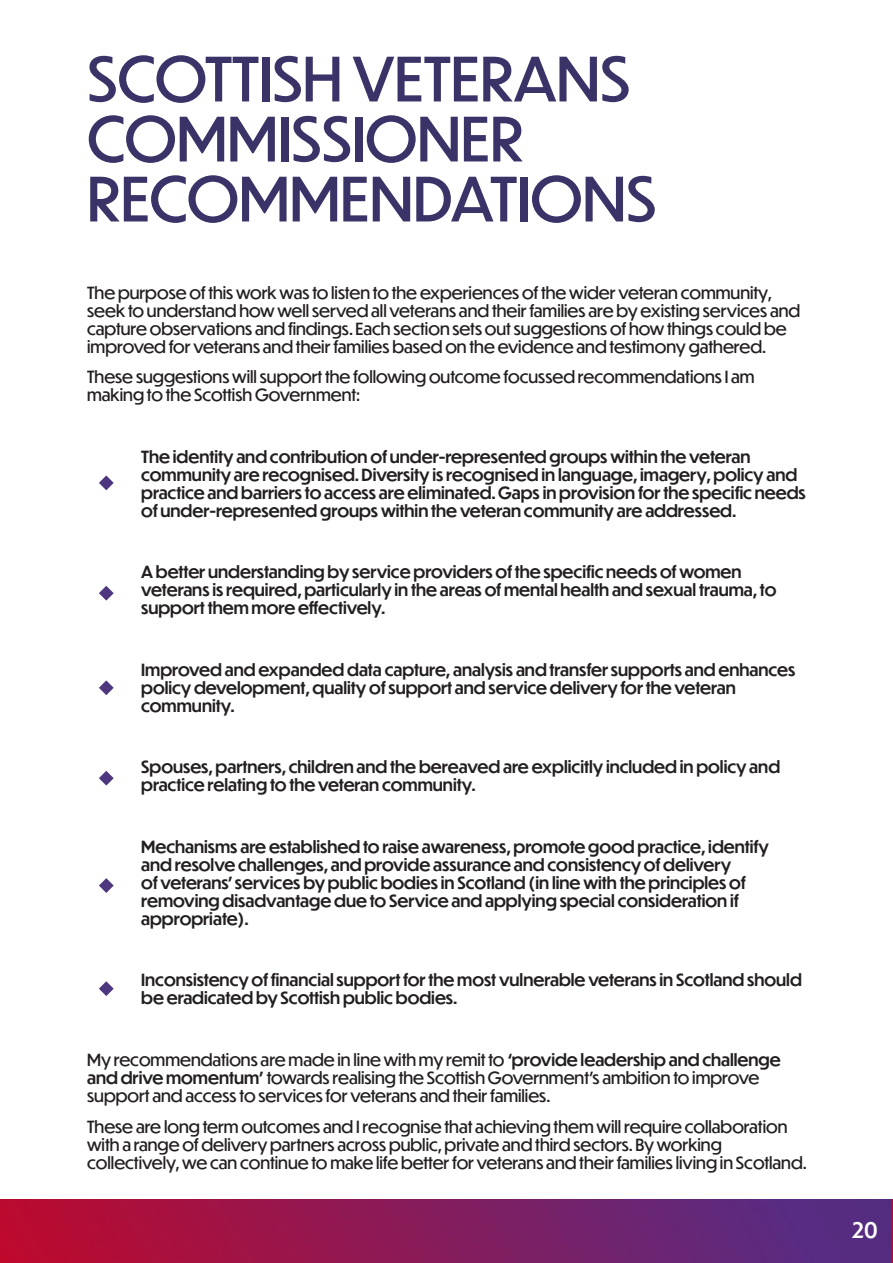
<style>
.page{position:relative;width:893px;height:1263px;background:#fff}
.page>*{position:absolute;margin:0;border:0;box-sizing:border-box;transform-origin:0 0}
._45_Header_black_C_Roboto{font:60px/60px "Dunbar Tall";color:#3a3367}
.t1{font:500 21px "Dunbar Tall";color:#fff}
._8_Content_black_Roboto{font:500 16.5px/18px "Dunbar Tall";color:#231f20}
._8_Content_black_Roboto-2{font:16.5px/18px "Dunbar Tall";color:#231f20}
.s1{font-weight:500}
</style>
<div class="page">
<img style="left:0;top:1199px;width:893px;height:64px">
<svg style="left:99px;top:475px;width:15px;height:15px"></svg>
<svg style="left:99px;top:586px;width:15px;height:15px"></svg>
<svg style="left:99px;top:680px;width:15px;height:15px"></svg>
<svg style="left:99px;top:771px;width:15px;height:14px"></svg>
<svg style="left:99px;top:878px;width:15px;height:15px"></svg>
<svg style="left:99px;top:981px;width:15px;height:15px"></svg>
<p class="_45_Header_black_C_Roboto" style="left:87px;top:47px;width:571px">SCOTTISH VETERANS<br>COMMISSIONER<br>RECOMMENDATIONS</p>
<p class="_8_Content_black_Roboto-2" style="left:87px;top:283px;width:715px">The purpose of this work was to listen to the experiences of the wider veteran community, seek to understand how well served all veterans and their families are by existing services and capture observations and findings. Each section sets out suggestions of how things could be improved for veterans and their families based on the evidence and testimony gathered.</p>
<p class="_8_Content_black_Roboto-2" style="left:87px;top:368px;width:669px">These suggestions will support the following outcome focussed recommendations I am making to the Scottish Government:</p>
<p class="_8_Content_black_Roboto" style="left:141px;top:447px;width:666px">The identity and contribution of under-represented groups within the veteran community are recognised. Diversity is recognised in language, imagery, policy and practice and barriers to access are eliminated. Gaps in provision for the specific needs of under-represented groups within the veteran community are addressed.</p>
<p class="_8_Content_black_Roboto" style="left:141px;top:563px;width:637px">A better understanding by service providers of the specific needs of women veterans is required, particularly in the areas of mental health and sexual trauma, to support them more effectively.</p>
<p class="_8_Content_black_Roboto" style="left:141px;top:660px;width:656px">Improved and expanded data capture, analysis and transfer supports and enhances policy development, quality of support and service delivery for the veteran community.</p>
<p class="_8_Content_black_Roboto" style="left:141px;top:758px;width:640px">Spouses, partners, children and the bereaved are explicitly included in policy and practice relating to the veteran community.</p>
<p class="_8_Content_black_Roboto" style="left:141px;top:837px;width:629px">Mechanisms are established to raise awareness, promote good practice, identify and resolve challenges, and provide assurance and consistency of delivery<br>of veterans’ services by public bodies in Scotland (in line with the principles of removing disadvantage due to Service and applying special consideration if appropriate).</p>
<p class="_8_Content_black_Roboto" style="left:141px;top:971px;width:662px">Inconsistency of financial support for the most vulnerable veterans in Scotland should be eradicated by Scottish public bodies.</p>
<p class="_8_Content_black_Roboto-2" style="left:87px;top:1050px;width:695px">My recommendations are made in line with my remit to <span class="s1">‘provide leadership and challenge and drive momentum’</span> towards realising the Scottish Government’s ambition to improve support and access to services for veterans and their families.</p>
<p class="_8_Content_black_Roboto-2" style="left:87px;top:1117px;width:721px">These are long term outcomes and I recognise that achieving them will require collaboration with a range of delivery partners across public, private and third sectors. By working collectively, we can continue to make life better for veterans and their families living in Scotland.</p>
<p class="t1" style="left:852px;top:1215px;width:27px">20</p>
</div>
